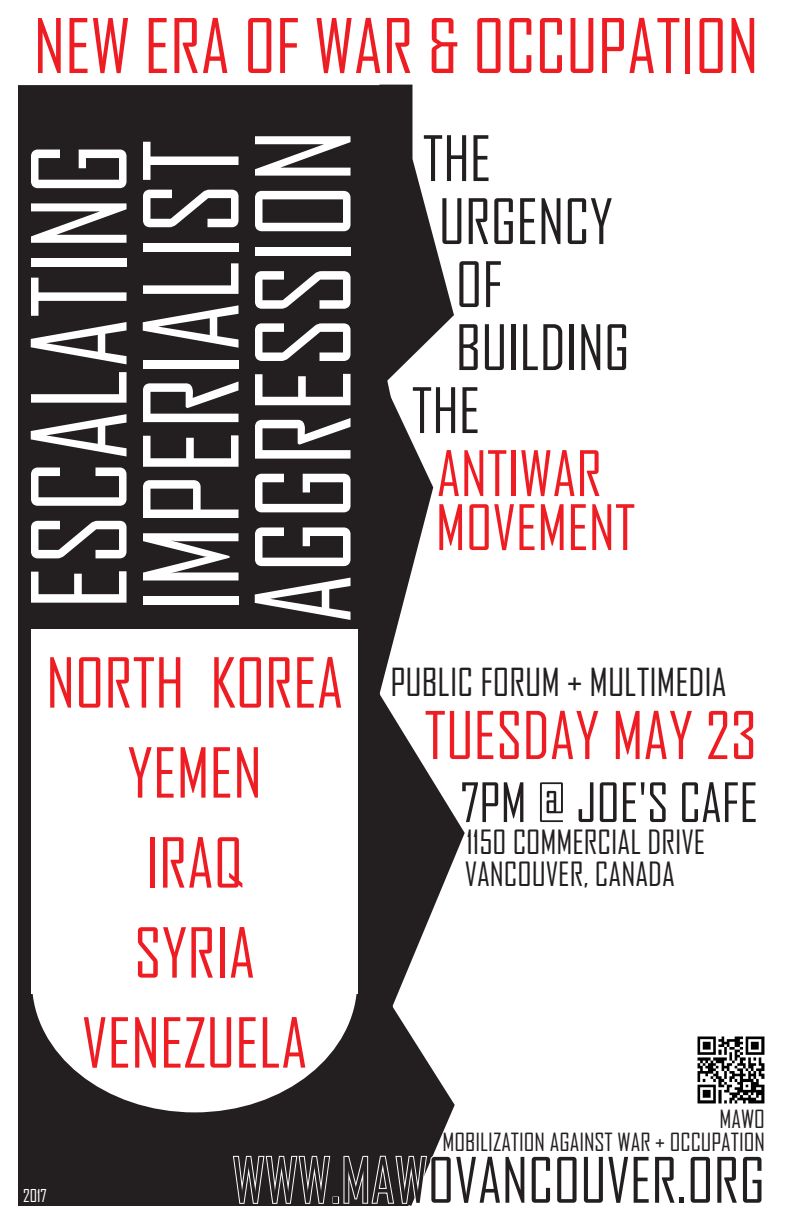
<style>
.page{position:relative;width:792px;height:1224px;background:#fff}
.page>*{position:absolute;margin:0;border:0;box-sizing:border-box;transform-origin:0 0}
.Chapter_Title{font:125px "Agency FB";color:#fff}
.Chapter_Title-2{font:72px "Agency FB";color:#ee1d23}
.Chapter_Title-3{font:66px "Agency FB";color:#ee1d23}
.Chapter_Title-4{font:63px "Agency FB";color:#ee1d23}
.Chapter_Title-5{font:60px "Agency FB";color:#231f20}
.Chapter_Title-6{font:60px/54px "Agency FB";color:#ee1d23}
.Chapter_Title-7{font:52px "Agency FB";color:#231f20}
.Chapter_Title-8{font:37px "Agency FB";color:#231f20}
.Chapter_Title-9{font:32px "Agency FB";color:#231f20}
.Chapter_Title-10{font:24px "Agency FB";color:#231f20}
.Chapter_Title-11{font:17px "Agency FB";color:#fff}
</style>
<div class="page">
<div style="left:18px;top:85px;width:307px;height:1121px;background:#231f20"></div>
<svg style="left:325px;top:84px;width:140px;height:1122px"></svg>
<div style="left:32px;top:630px;width:326px;height:364px;background:#fff"></div>
<div style="left:32px;top:852px;width:325px;height:260px;background:#fff;border-radius:50%"></div>
<svg style="left:232px;top:1085px;width:99px;height:121px"></svg>
<div style="left:333px;top:1197px;width:6px;height:7px;border:2px solid #fff"></div>
<svg style="left:342px;top:1085px;width:123px;height:121px"></svg>
<img style="left:698px;top:1036px;width:67px;height:68px">
<p class="Chapter_Title-2" style="left:34px;top:2px;width:726px">NEW ERA OF WAR &amp; OCCUPATION</p>
<p class="Chapter_Title" style="left:4px;top:610px;width:470px;rotate:-90deg">ESCALATING</p>
<p class="Chapter_Title" style="left:116px;top:613px;width:475px;rotate:-90deg">IMPERIALIST</p>
<p class="Chapter_Title" style="left:228px;top:624px;width:497px;rotate:-90deg">AGGRESSION</p>
<p class="Chapter_Title-3" style="left:46px;top:643px;width:298px">NORTH KOREA</p>
<p class="Chapter_Title-3" style="left:127px;top:733px;width:136px">YEMEN</p>
<p class="Chapter_Title-3" style="left:146px;top:823px;width:99px">IRAQ</p>
<p class="Chapter_Title-3" style="left:134px;top:913px;width:123px">SYRIA</p>
<p class="Chapter_Title-3" style="left:82px;top:1003px;width:227px">VENEZUELA</p>
<p class="Chapter_Title-5" style="left:423px;top:122px;width:70px">THE</p>
<p class="Chapter_Title-5" style="left:439px;top:185px;width:176px">URGENCY</p>
<p class="Chapter_Title-5" style="left:456px;top:248px;width:49px">OF</p>
<p class="Chapter_Title-5" style="left:456px;top:311px;width:175px">BUILDING</p>
<p class="Chapter_Title-5" style="left:412px;top:374px;width:70px">THE</p>
<p class="Chapter_Title-6" style="left:436px;top:446px;width:201px">ANTIWAR<br>MOVEMENT</p>
<p class="Chapter_Title-8" style="left:390px;top:660px;width:338px">PUBLIC FORUM + MULTIMEDIA</p>
<p class="Chapter_Title-4" style="left:424px;top:697px;width:334px">TUESDAY MAY 23</p>
<p class="Chapter_Title-7" style="left:460px;top:771px;width:299px">7PM @ JOE'S CAFE</p>
<p class="Chapter_Title-9" style="left:466px;top:823px;width:240px">1150 COMMERCIAL DRIVE</p>
<p class="Chapter_Title-9" style="left:465px;top:855px;width:212px">VANCOUVER, CANADA</p>
<p class="Chapter_Title-11" style="left:23px;top:1185px;width:25px">2017</p>
<p class="Chapter_Title-10" style="left:720px;top:1104px;width:47px">MAWO</p>
<p class="Chapter_Title-10" style="left:443px;top:1127px;width:324px">MOBILIZATION AGAINST WAR + OCCUPATION</p>
<p class="Chapter_Title-5" style="left:232px;top:1144px;width:534px">WWW.MAWOVANCOUVER.ORG</p>
</div>
